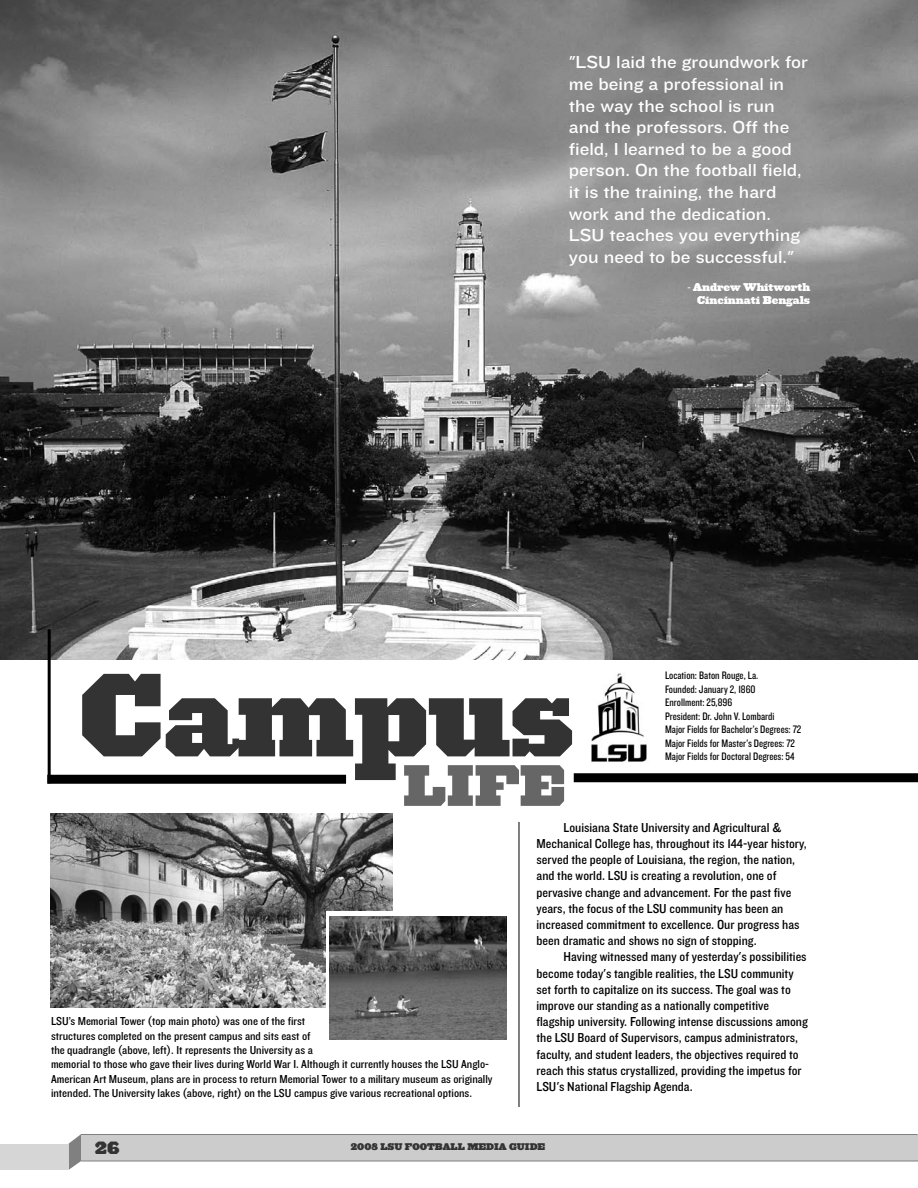
<style>
.page{position:relative;width:918px;height:1188px;background:#fff}
.page>*{position:absolute;margin:0;border:0;box-sizing:border-box;transform-origin:0 0}
.t1{font:900 109.5px "Acropolis HTF";color:#333}
.t2{font:900 54px "Acropolis HTF";color:#666}
.t3{font:18px/21.6px "Knockout HTF32 Junior Cruiserwt";color:#fff}
.t4{font:900 16.5px "Acropolis HTF";color:#333}
.t5{font:13.5px/16.2px "Knockout HTF30 Junior Welterwt";color:#000}
.t6{font:12px/14.4px "Knockout HTF30 Junior Welterwt";color:#000}
.t7{font:11.25px/13.5px "Knockout HTF29 Junior Liteweight";color:#000}
.t8{font:900 10.5px/12.6px "Acropolis HTF";color:#fff;text-align:right}
.t9{font:9px "Ziggurat HTF Black";color:#333}
.s1{font-family:"Knockout HTF30 Junior Welterwt";font-weight:400}
</style>
<div class="page">
<img style="left:51px;top:813px;width:342px;height:194px">
<div style="left:326px;top:911px;width:170px;height:106px;background:#fff"></div>
<img style="left:0;top:0;width:918px;height:659px">
<hr style="left:519px;top:822px;width:1px;height:285px;background:#000">
<div style="left:47px;top:775px;width:299px;height:9px;background:#000"></div>
<hr style="left:48px;top:629px;width:3px;height:154px;background:#000">
<div style="left:574px;top:773px;width:344px;height:9px;background:#000"></div>
<img style="left:591px;top:673px;width:56px;height:89px">
<div style="left:81px;top:1134px;width:837px;height:27px;background:#ccc"></div>
<hr style="left:81px;top:1134px;width:836px;height:1px;background:#808080">
<hr style="left:81px;top:1161px;width:837px;height:1px;background:#808080">
<svg style="left:69px;top:1134px;width:12px;height:36px"></svg>
<div style="left:0;top:1144px;width:69px;height:26px;background:#d6d6d6"></div>
<img style="left:330px;top:916px;width:177px;height:124px">
<p class="t3" style="left:569px;top:51px;width:241px">"LSU laid the groundwork for me being a professional in the way the school is run and the professors. Off the field, I learned to be a good person. On the football field, it is the training, the hard work and the dedication.<br>LSU teaches you everything you need to be successful."</p>
<p class="t8" style="left:688px;top:281px;width:124px"><span class="s1">-</span> Andrew Whitworth<br>Cincinnati Bengals</p>
<h1 class="t1" style="left:79px;top:655px;width:496px">Campus</h1>
<h2 class="t2" style="left:403px;top:756px;width:164px">LIFE</h2>
<p class="t7" style="left:665px;top:669px;width:138px">Location: Baton Rouge, La.<br>Founded: January 2, 1860<br>Enrollment: 25,896<br>President: Dr. John V. Lombardi<br>Major Fields for Bachelor’s Degrees: 72<br>Major Fields for Master’s Degrees: 72<br>Major Fields for Doctoral Degrees: 54</p>
<p class="t6" style="left:51px;top:1014px;width:443px">LSU’s Memorial Tower (top main photo) was one of the first<br>structures completed on the present campus and sits east of<br>the quadrangle (above, left). It represents the University as a<br>memorial to those who gave their lives during World War I. Although it currently houses the LSU Anglo-American Art Museum, plans are in process to return Memorial Tower to a military museum as originally intended. The University lakes (above, right) on the LSU campus give various recreational options.</p>
<p class="t5" style="left:537px;top:819px;width:272px;text-indent:27px">Louisiana State University and Agricultural &amp; Mechanical College has, throughout its 144-year history, served the people of Louisiana, the region, the nation, and the world. LSU is creating a revolution, one of pervasive change and advancement. For the past five years, the focus of the LSU community has been an increased commitment to excellence. Our progress has been dramatic and shows no sign of stopping.</p>
<p class="t5" style="left:537px;top:949px;width:273px;text-indent:27px">Having witnessed many of yesterday's possibilities become today's tangible realities, the LSU community set forth to capitalize on its success. The goal was to improve our standing as a nationally competitive flagship university. Following intense discussions among the LSU Board of Supervisors, campus administrators, faculty, and student leaders, the objectives required to reach this status crystallized, providing the impetus for LSU's National Flagship Agenda.</p>
<p class="t4" style="left:95px;top:1139px;width:26px">26</p>
<p class="t9" style="left:350px;top:1142px;width:197px">2008 LSU FOOTBALL MEDIA GUIDE</p>
</div>
